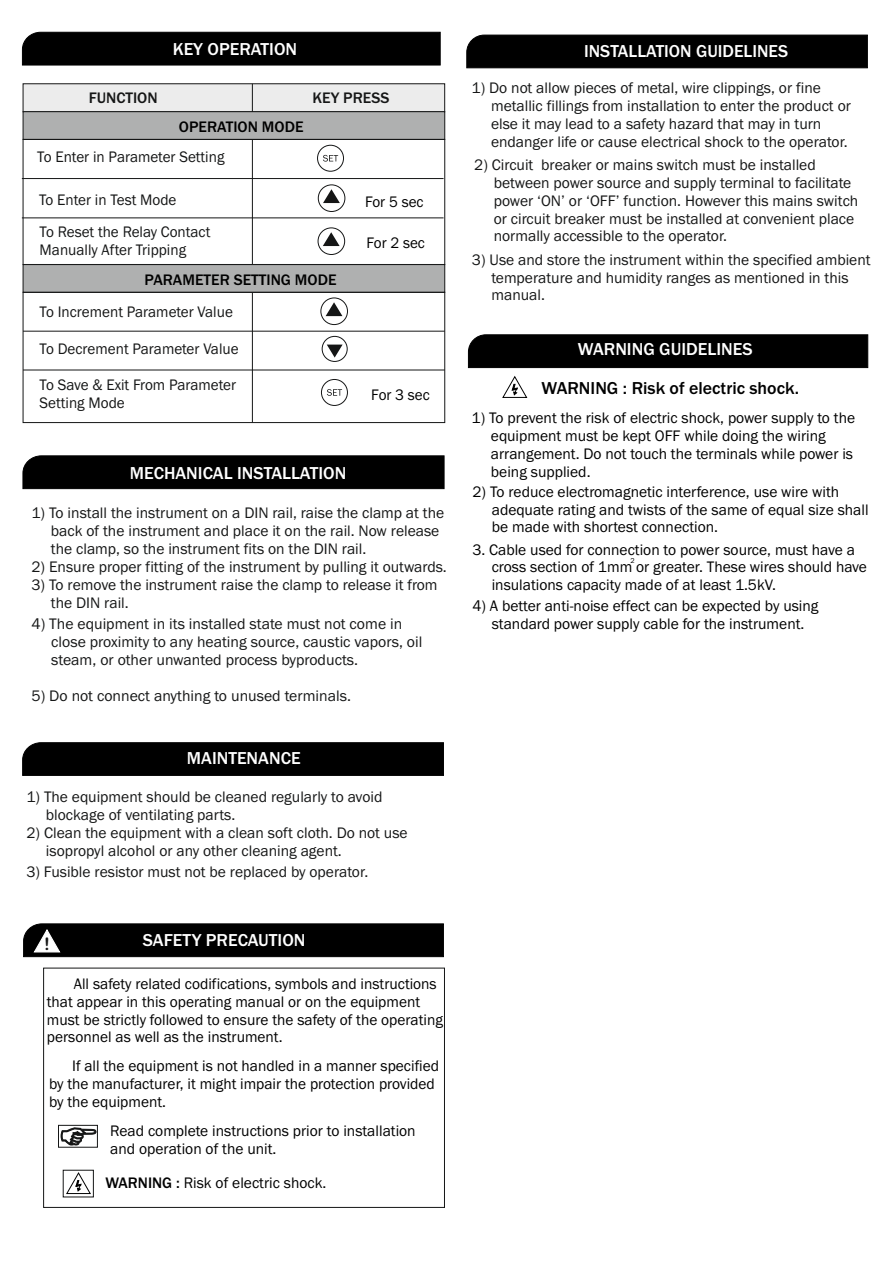
<style>
.page{position:relative;width:893px;height:1263px;background:#fff}
.page>*{position:absolute;margin:0;border:0;box-sizing:border-box;transform-origin:0 0}
.t1{font:500 17.85px "Franklin Gothic";color:#fff}
.t2{font:500 17.85px "Franklin Gothic";color:#000}
.t3{font:17.4px "Arial Rounded MT Bold";color:#151616}
.t4{font:15.75px/17.9px "Franklin Gothic";color:#151616}
.t5{font:15.75px/17.9px "Franklin Gothic";color:#000}
.t6{font:15.75px/31.7px "Franklin Gothic";color:#151616;scale:.96 1}
.t7{font:500 15.75px "Franklin Gothic";color:#000}
.t8{font:15.75px "Franklin Gothic";color:#000;scale:.96 1}
.t9{font:500 15.75px "Franklin Gothic";color:#151616}
.t10{font:7.35px "Franklin Gothic";color:#000}
.s1{font-weight:500}
</style>
<div class="page">
<div style="left:22px;top:32px;width:419px;height:34px;background:#000"></div>
<hr style="left:22px;top:178px;width:422px;height:1px;background:#151616">
<hr style="left:22px;top:218px;width:422px;height:1px;background:#151616">
<svg style="left:23px;top:83px;width:422px;height:340px"></svg>
<svg style="left:61px;top:1127px;width:35px;height:18px"></svg>
<div style="left:58px;top:1125px;width:40px;height:22px;border:1px solid #151616"></div>
<svg style="left:66px;top:1172px;width:25px;height:22px"></svg>
<div style="left:43px;top:968px;width:402px;height:239px;border:1px solid #151616"></div>
<svg style="left:23px;top:923px;width:421px;height:34px;background:#090909"></svg>
<div style="left:468px;top:334px;width:400px;height:34px;background:#000"></div>
<svg style="left:502px;top:376px;width:26px;height:22px"></svg>
<svg style="left:466px;top:34px;width:402px;height:35px;background:#0b0b0b"></svg>
<div style="left:22px;top:742px;width:422px;height:34px;background:#000"></div>
<div style="left:22px;top:455px;width:423px;height:34px;background:#000"></div>
<p class="t1" style="left:173px;top:42px;width:126px">KEY OPERATION</p>
<p class="t9" style="left:89px;top:92px;width:71px">FUNCTION</p>
<p class="t9" style="left:313px;top:92px;width:78px">KEY PRESS</p>
<p class="t7" style="left:179px;top:121px;width:126px">OPERATION MODE</p>
<p class="t6" style="left:37px;top:142px;width:197px">To Enter in Parameter Setting</p>
<p class="t6" style="left:39px;top:185px;width:180px">To Enter in Test Mode<br>To Reset the Relay Contact</p>
<p class="t6" style="left:40px;top:235px;width:154px">Manually After Tripping</p>
<p class="t7" style="left:145px;top:274px;width:193px">PARAMETER SETTING MODE</p>
<p class="t6" style="left:40px;top:297px;width:203px">To Increment Parameter Value</p>
<p class="t6" style="left:40px;top:334px;width:209px">To Decrement Parameter Value</p>
<p class="t6" style="left:40px;top:377px;width:206px;line-height:17.9px">To Save &amp; Exit From Parameter<br>Setting Mode</p>
<p class="t8" style="left:365px;top:196px;width:63px">For 5 sec</p>
<p class="t8" style="left:366px;top:237px;width:63px">For 2 sec</p>
<p class="t8" style="left:371px;top:389px;width:63px">For 3 sec</p>
<p class="t1" style="left:130px;top:466px;width:218px">MECHANICAL INSTALLATION</p>
<p class="t4" style="left:51px;top:505px;width:395px;text-indent:-19px">1) To install the instrument on a DIN rail, raise the clamp at the back of the instrument and place it on the rail. Now release the clamp, so the instrument fits on the DIN rail.</p>
<p class="t4" style="left:31px;top:559px;width:417px">2) Ensure proper fitting of the instrument by pulling it outwards.</p>
<p class="t4" style="left:51px;top:577px;width:388px;text-indent:-19px">3) To remove the instrument raise the clamp to release it from the DIN rail.</p>
<p class="t4" style="left:51px;top:616px;width:373px;text-indent:-20px">4) The equipment in its installed state must not come in close proximity to any heating source, caustic vapors, oil steam, or other unwanted process byproducts.</p>
<p class="t4" style="left:31px;top:688px;width:321px">5) Do not connect anything to unused terminals.</p>
<p class="t1" style="left:187px;top:752px;width:115px">MAINTENANCE</p>
<p class="t4" style="left:46px;top:789px;width:338px;text-indent:-19px">1) The equipment should be cleaned regularly to avoid blockage of ventilating parts.</p>
<p class="t4" style="left:46px;top:825px;width:363px;text-indent:-19px">2) Clean the equipment with a clean soft cloth. Do not use isopropyl alcohol or any other cleaning agent.</p>
<p class="t4" style="left:26px;top:864px;width:343px">3) Fusible resistor must not be replaced by operator.</p>
<p class="t3" style="left:44px;top:937px;width:7px">!</p>
<p class="t1" style="left:143px;top:934px;width:164px">SAFETY PRECAUTION</p>
<p class="t5" style="left:47px;top:976px;width:398px;text-indent:27px">All safety related codifications, symbols and instructions that appear in this operating manual or on the equipment must be strictly followed to ensure the safety of the operating personnel as well as the instrument.</p>
<p class="t5" style="left:49px;top:1058px;width:392px;text-indent:23px">If all the equipment is not handled in a manner specified by the manufacturer, it might impair the protection provided by the equipment.</p>
<p class="t5" style="left:110px;top:1123px;width:307px">Read complete instructions prior to installation and operation of the unit.</p>
<p class="t5" style="left:105px;top:1175px;width:223px"><span class="s1">WARNING :</span> Risk of electric shock.</p>
<p class="t1" style="left:584px;top:45px;width:205px">INSTALLATION GUIDELINES</p>
<p class="t4" style="left:491px;top:80px;width:361px;text-indent:-19px">1) Do not allow pieces of metal, wire clippings, or fine metallic fillings from installation to enter the product or else it may lead to a safety hazard that may in turn endanger life or cause electrical shock to the operator.</p>
<p class="t4" style="left:494px;top:157px;width:366px;text-indent:-19px">2) Circuit breaker or mains switch must be installed between power source and supply terminal to facilitate power ‘ON’ or ‘OFF’ function. However this mains switch or circuit breaker must be installed at convenient place normally accessible to the operator.</p>
<p class="t4" style="left:491px;top:252px;width:381px;text-indent:-19px">3) Use and store the instrument within the specified ambient temperature and humidity ranges as mentioned in this manual.</p>
<p class="t1" style="left:578px;top:343px;width:176px">WARNING GUIDELINES</p>
<p class="t2" style="left:541px;top:381px;width:259px">WARNING : Risk of electric shock.</p>
<p class="t5" style="left:491px;top:410px;width:366px;text-indent:-19px">1) To prevent the risk of electric shock, power supply to the equipment must be kept OFF while doing the wiring arrangement. Do not touch the terminals while power is being supplied.</p>
<p class="t5" style="left:492px;top:484px;width:378px;text-indent:-19px">2) To reduce electromagnetic interference, use wire with adequate rating and twists of the same of equal size shall be made with shortest connection.</p>
<p class="t5" style="left:492px;top:542px;width:377px;text-indent:-19px">3. Cable used for connection to power source, must have a cross section of 1mm or greater. These wires should have insulations capacity made of at least 1.5kV.</p>
<p class="t5" style="left:472px;top:598px;width:348px;text-align:center">4) A better anti-noise effect can be expected by using standard power supply cable for the instrument.</p>
<p class="t10" style="left:630px;top:558px;width:6px">2</p>
</div>
